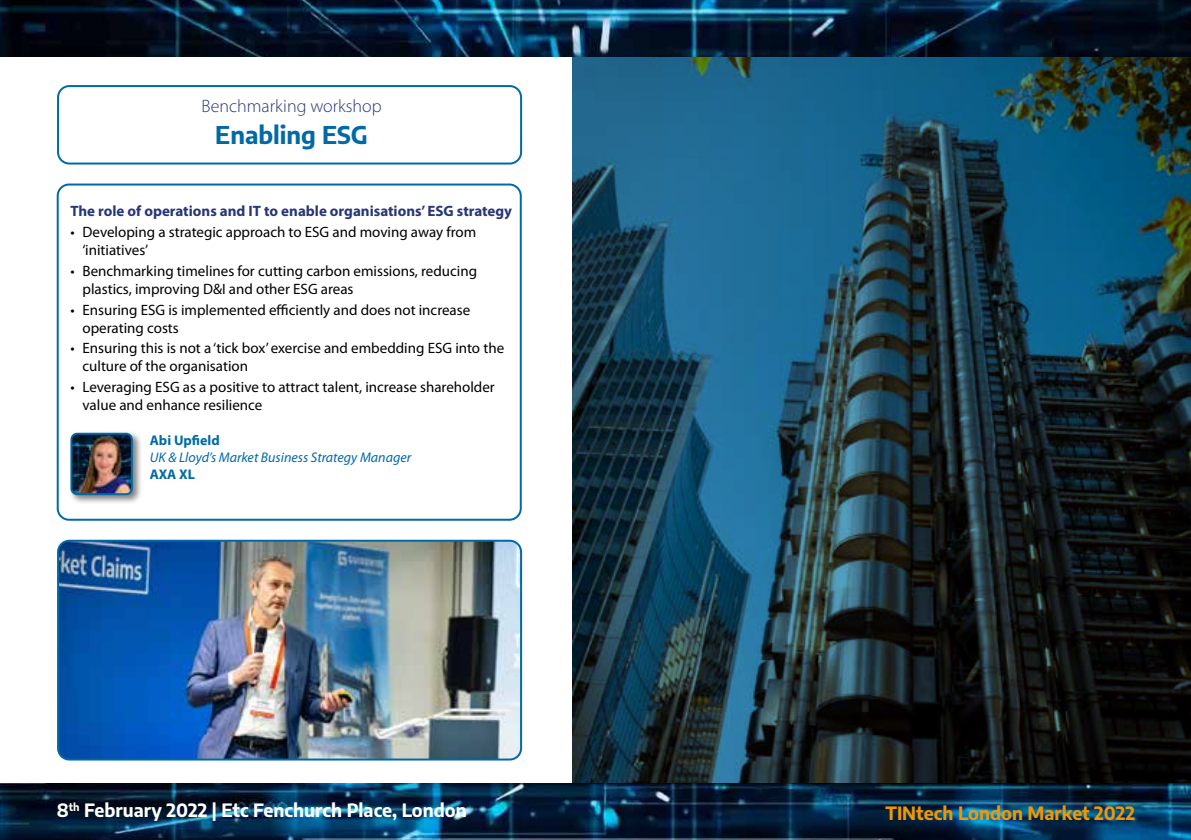
<style>
.page{position:relative;width:1191px;height:840px;background:#fff}
.page>*{position:absolute;margin:0;border:0;box-sizing:border-box;transform-origin:0 0}
.t1{font:700 24px "Encode Sans";color:#0069a7}
.t2{font:700 18px "Encode Sans";color:#fff}
.t3{font:700 18px "Encode Sans";color:#f49600}
.t4{font:300 18px "Myriad Pro";color:#293576}
.t5{font:15px/18px "Myriad Pro";color:#000}
.t6{font:700 15px "Myriad Pro";color:#293576}
.t7{font:italic 14px "Myriad Pro";color:#0069a7}
.t8{font:700 14px "Myriad Pro";color:#0069a7}
</style>
<div class="page">
<div style="left:57px;top:85px;width:465px;height:79px;border:2px solid #0069a7;border-radius:11px"></div>
<div style="left:68px;top:430px;width:75px;height:75px;background:#000;opacity:.5"></div>
<img style="left:71px;top:433px;width:61px;height:61px">
<div style="left:70px;top:432px;width:63px;height:63px;border:2px solid #0069a7;border-radius:6px"></div>
<div style="left:57px;top:183px;width:465px;height:337px;border:2px solid #0069a7;border-radius:11px"></div>
<img style="left:0;top:782px;width:1191px;height:57px">
<img style="left:0;top:0;width:1191px;height:57px">
<svg style="left:573px;top:57px;width:618px;height:725px;background:#183d4f"></svg>
<img style="left:58px;top:542px;width:463px;height:217px">
<div style="left:57px;top:539px;width:465px;height:221px;border:2px solid #0069a7;border-radius:11px"></div>
<p class="t4" style="left:202px;top:95px;width:182px">Benchmarking workshop</p>
<h1 class="t1" style="left:215px;top:117px;width:154px">Enabling ESG</h1>
<p class="t6" style="left:70px;top:201px;width:443px">The role of operations and IT to enable organisations’ ESG strategy</p>
<p class="t5" style="left:82px;top:222px;width:395px;text-indent:-12px">• Developing a strategic approach to ESG and moving away from ‘initiatives’</p>
<p class="t5" style="left:82px;top:261px;width:396px;text-indent:-12px">• Benchmarking timelines for cutting carbon emissions, reducing plastics, improving D&amp;I and other ESG areas</p>
<p class="t5" style="left:82px;top:300px;width:389px;text-indent:-12px">• Ensuring ESG is implemented efficiently and does not increase operating costs</p>
<p class="t5" style="left:82px;top:339px;width:423px;text-indent:-12px">• Ensuring this is not a ‘tick box’ exercise and embedding ESG into the culture of the organisation</p>
<p class="t5" style="left:82px;top:378px;width:414px;text-indent:-12px">• Leveraging ESG as a positive to attract talent, increase shareholder value and enhance resilience</p>
<p class="t8" style="left:150px;top:431px;width:71px">Abi Upfield</p>
<p class="t7" style="left:150px;top:448px;width:263px">UK &amp; Lloyd’s Market Business Strategy Manager</p>
<p class="t8" style="left:150px;top:464px;width:46px">AXA XL</p>
<p class="t2" style="left:57px;top:796px;width:411px">8<sup>th</sup> February 2022 | Etc Fenchurch Place, London</p>
<p class="t3" style="left:885px;top:799px;width:251px">TINtech London Market 2022</p>
</div>
